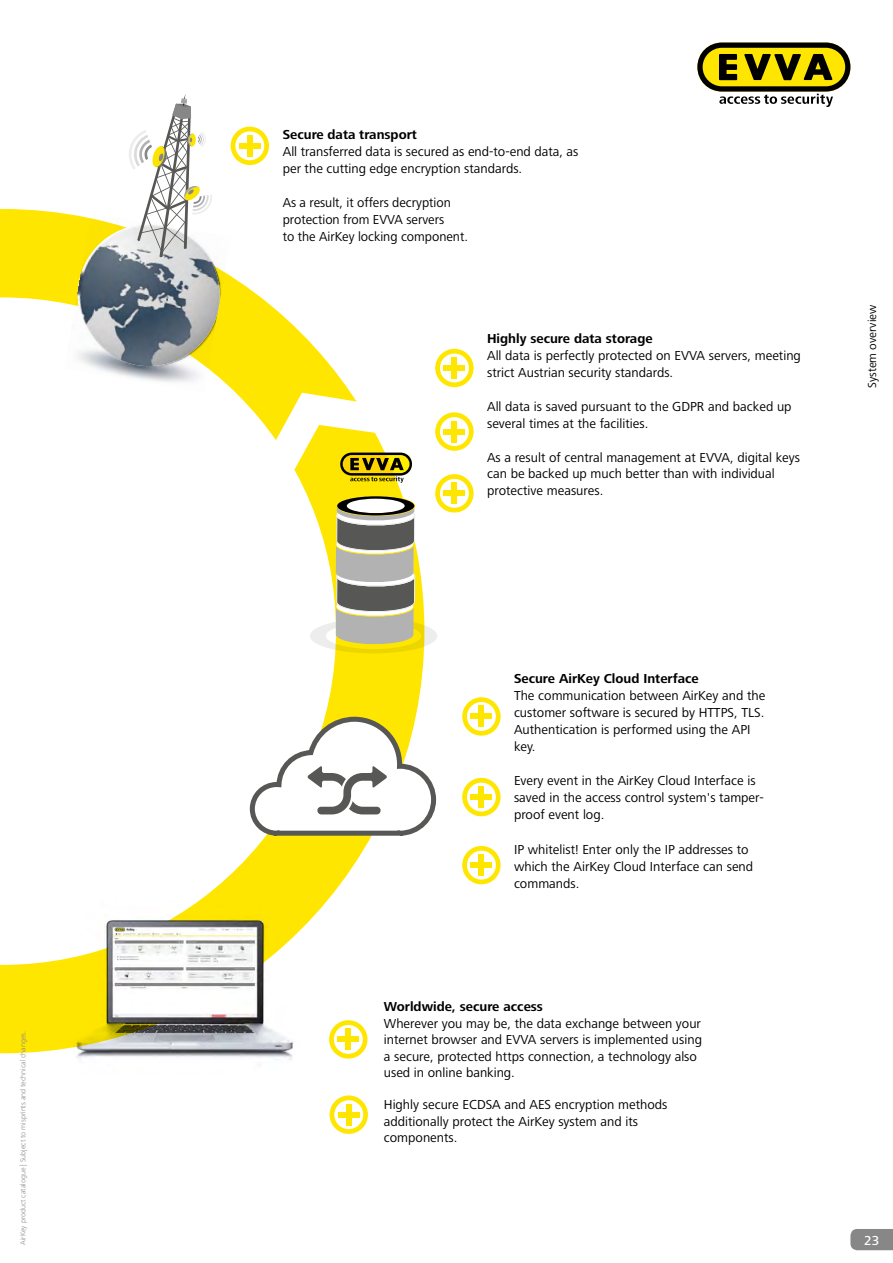
<style>
.page{position:relative;width:893px;height:1263px;background:#fff}
.page>*{position:absolute;margin:0;border:0;box-sizing:border-box;transform-origin:0 0}
.t1{font:13.5px/17px "Frutiger Next LTCE";color:#000}
.t2{font:700 13.5px "Frutiger Next LTCE";color:#000}
.t3{font:500 13.5px "Frutiger Next LTCE";color:#fff}
.t4{font:12px "Frutiger Next LTCE";color:#000}
.t5{font:300 7.5px "Frutiger Next LTCE";color:#878787}
</style>
<div class="page">
<svg style="left:0;top:209px;width:424px;height:844px"></svg>
<svg style="left:0;top:297px;width:336px;height:668px"></svg>
<img style="left:64px;top:213px;width:167px;height:180px">
<svg style="left:72px;top:94px;width:153px;height:278px"></svg>
<div style="left:329px;top:1020px;width:38px;height:38px;border:5px solid #ffe600;border-radius:50%"></div>
<div style="left:338px;top:1037px;width:21px;height:5px;background:#ffe600"></div>
<div style="left:346px;top:1029px;width:5px;height:21px;background:#ffe600"></div>
<div style="left:330px;top:1095px;width:38px;height:39px;border:5px solid #ffe600;border-radius:50%"></div>
<div style="left:338px;top:1112px;width:21px;height:5px;background:#ffe600"></div>
<div style="left:346px;top:1104px;width:5px;height:21px;background:#ffe600"></div>
<div style="left:435px;top:349px;width:39px;height:38px;border:5px solid #ffe600;border-radius:50%"></div>
<div style="left:444px;top:365px;width:21px;height:6px;background:#ffe600"></div>
<div style="left:452px;top:357px;width:5px;height:22px;background:#ffe600"></div>
<div style="left:462px;top:697px;width:39px;height:39px;border:5px solid #ffe600;border-radius:50%"></div>
<div style="left:471px;top:714px;width:21px;height:5px;background:#ffe600"></div>
<div style="left:479px;top:706px;width:5px;height:21px;background:#ffe600"></div>
<div style="left:435px;top:412px;width:39px;height:39px;border:5px solid #ffe600;border-radius:50%"></div>
<div style="left:444px;top:429px;width:21px;height:5px;background:#ffe600"></div>
<div style="left:452px;top:421px;width:5px;height:21px;background:#ffe600"></div>
<div style="left:462px;top:778px;width:39px;height:38px;border:5px solid #ffe600;border-radius:50%"></div>
<div style="left:471px;top:794px;width:21px;height:6px;background:#ffe600"></div>
<div style="left:479px;top:786px;width:5px;height:22px;background:#ffe600"></div>
<div style="left:435px;top:474px;width:39px;height:38px;border:5px solid #ffe600;border-radius:50%"></div>
<div style="left:444px;top:491px;width:21px;height:5px;background:#ffe600"></div>
<div style="left:452px;top:483px;width:5px;height:21px;background:#ffe600"></div>
<div style="left:462px;top:846px;width:39px;height:38px;border:5px solid #ffe600;border-radius:50%"></div>
<div style="left:471px;top:862px;width:21px;height:6px;background:#ffe600"></div>
<div style="left:479px;top:854px;width:5px;height:22px;background:#ffe600"></div>
<div style="left:231px;top:127px;width:38px;height:38px;border:5px solid #ffe600;border-radius:50%"></div>
<div style="left:239px;top:143px;width:21px;height:5px;background:#ffe600"></div>
<div style="left:247px;top:135px;width:5px;height:21px;background:#ffe600"></div>
<svg style="left:310px;top:495px;width:127px;height:158px"></svg>
<svg style="left:269px;top:393px;width:143px;height:91px"></svg>
<img style="left:0;top:771px;width:13px;height:279px">
<svg style="left:247px;top:714px;width:190px;height:124px"></svg>
<img style="left:69px;top:900px;width:233px;height:160px">
<svg style="left:850px;top:1229px;width:43px;height:21px"></svg>
<svg style="left:697px;top:43px;width:153px;height:64px"></svg>
<p class="t5" style="left:19px;top:1245px;width:215px;rotate:-90deg">AirKey product catalogue | Subject to misprints and technical changes.</p>
<p class="t2" style="left:283px;top:127px;width:136px">Secure data transport</p>
<p class="t1" style="left:283px;top:143px;width:297px">All transferred data is secured as end-to-end data, as per the cutting edge encryption standards.</p>
<p class="t1" style="left:283px;top:194px;width:187px">As a result, it offers decryption protection from EVVA servers<br>to the AirKey locking component.</p>
<p class="t2" style="left:487px;top:331px;width:167px">Highly secure data storage</p>
<p class="t1" style="left:487px;top:347px;width:315px">All data is perfectly protected on EVVA servers, meeting strict Austrian security standards.</p>
<p class="t1" style="left:487px;top:398px;width:306px">All data is saved pursuant to the GDPR and backed up several times at the facilities.</p>
<p class="t1" style="left:487px;top:450px;width:314px;line-height:16.2px">As a result of central management at EVVA, digital keys can be backed up much better than with individual protective measures.</p>
<p class="t4" style="left:865px;top:388px;width:85px;rotate:-90deg">System overview</p>
<p class="t2" style="left:514px;top:671px;width:186px">Secure AirKey Cloud Interface</p>
<p class="t1" style="left:514px;top:687px;width:253px">The communication between AirKey and the customer software is secured by HTTPS, TLS.<br>Authentication is performed using the API key.</p>
<p class="t1" style="left:514px;top:772px;width:251px">Every event in the AirKey Cloud Interface is saved in the access control system's tamper&shy;proof event log.</p>
<p class="t1" style="left:514px;top:841px;width:241px">IP whitelist! Enter only the IP addresses to which the AirKey Cloud Interface can send commands.</p>
<p class="t2" style="left:384px;top:999px;width:161px">Worldwide, secure access</p>
<p class="t1" style="left:384px;top:1015px;width:320px;line-height:16.5px">Wherever you may be, the data exchange between your internet browser and EVVA servers is implemented using a secure, protected https connection, a technology also used in online banking.</p>
<p class="t1" style="left:384px;top:1097px;width:285px;line-height:16.2px">Highly secure ECDSA and AES encryption methods additionally protect the AirKey system and its components.</p>
<p class="t3" style="left:864px;top:1232px;width:17px">23</p>
</div>
